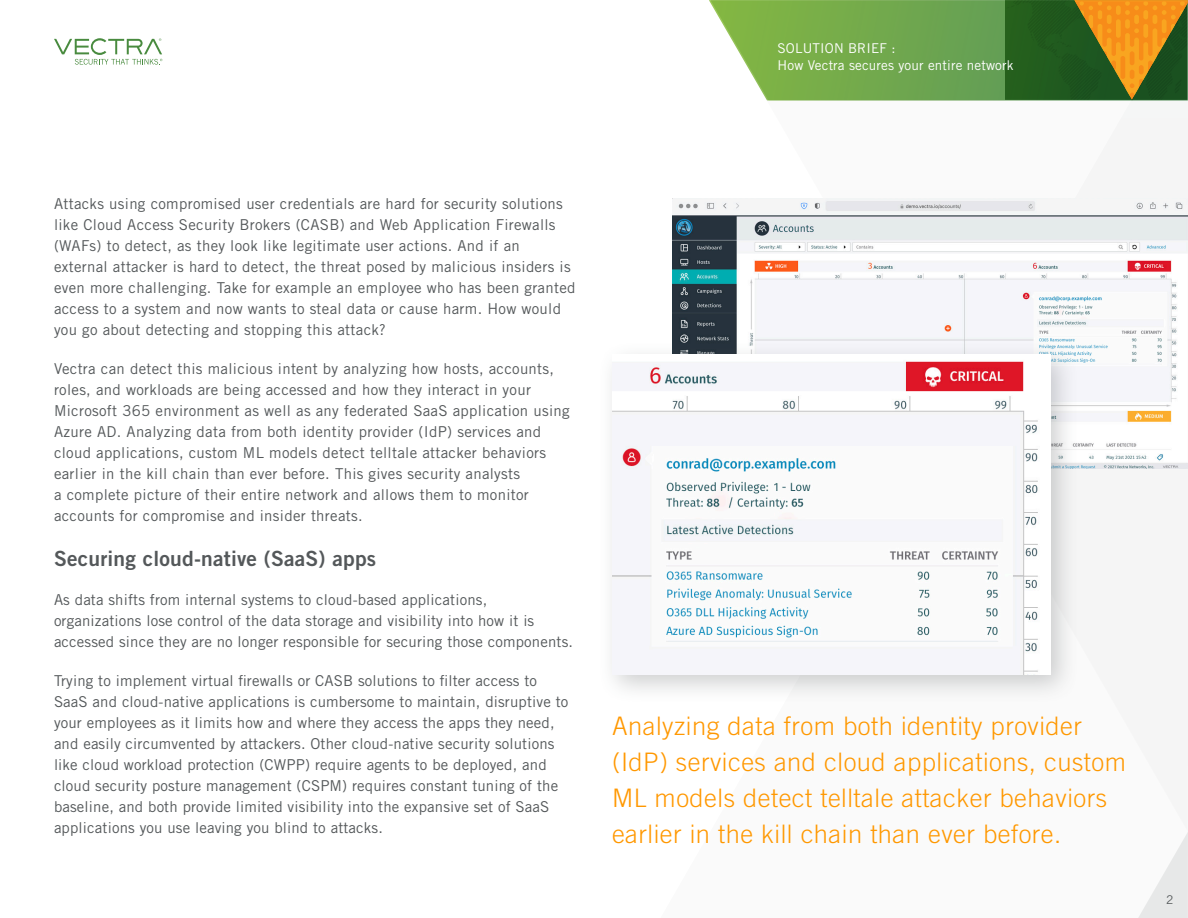
<style>
.page{position:relative;width:1188px;height:918px;background:#fff}
.page>*{position:absolute;margin:0;border:0;box-sizing:border-box;transform-origin:0 0}
.quote{font:300 25.5px/36px "Trade Gothic LT Std";letter-spacing:.02em;color:#ff9800}
.subhead{font:21px "Trade Gothic LT Std Bd 2";letter-spacing:.01em;color:#54585a}
.bodycopy{font:15px/21px "Trade Gothic LT Std";letter-spacing:.02em;color:#54585a}
.t1{font:13.5px/16.5px "Trade Gothic LT Std";letter-spacing:.01em;color:#fff}
.t2{font:12px "Trade Gothic LT Std";color:#54585a}
</style>
<div class="page">
<svg style="left:711px;top:0;width:295px;height:100px;background:#7fb15c"></svg>
<svg style="left:1006px;top:0;width:182px;height:101px;background:#636b1e"></svg>
<svg style="left:1138px;top:832px;width:50px;height:86px"></svg>
<svg style="left:54px;top:38px;width:108px;height:27px"></svg>
<img style="left:672px;top:198px;width:516px;height:271px">
<div style="left:598px;top:340px;width:481px;height:364px;background:#54585a;opacity:.29"></div>
<img style="left:612px;top:355px;width:438px;height:320px">
<p class="t1" style="left:778px;top:40px;width:237px">SOLUTION BRIEF :<br>How Vectra secures your entire network</p>
<p class="bodycopy" style="left:54px;top:193px;width:523px">Attacks using compromised user credentials are hard for security solutions like Cloud Access Security Brokers (CASB) and Web Application Firewalls (WAFs) to detect, as they look like legitimate user actions. And if an external attacker is hard to detect, the threat posed by malicious insiders is even more challenging. Take for example an employee who has been granted access to a system and now wants to steal data or cause harm. How would you go about detecting and stopping this attack?</p>
<p class="bodycopy" style="left:54px;top:358px;width:517px">Vectra can detect this malicious intent by analyzing how hosts, accounts, roles, and workloads are being accessed and how they interact in your Microsoft 365 environment as well as any federated SaaS application using Azure AD. Analyzing data from both identity provider (IdP) services and cloud applications, custom ML models detect telltale attacker behaviors earlier in the kill chain than ever before. This gives security analysts<br>a complete picture of their entire network and allows them to monitor accounts for compromise and insider threats.</p>
<p class="subhead" style="left:54px;top:545px;width:324px">Securing cloud-native (SaaS) apps</p>
<p class="bodycopy" style="left:54px;top:589px;width:521px">As data shifts from internal systems to cloud-based applications, organizations lose control of the data storage and visibility into how it is accessed since they are no longer responsible for securing those components.</p>
<p class="bodycopy" style="left:54px;top:670px;width:516px">Trying to implement virtual firewalls or CASB solutions to filter access to SaaS and cloud-native applications is cumbersome to maintain, disruptive to your employees as it limits how and where they access the apps they need, and easily circumvented by attackers. Other cloud-native security solutions like cloud workload protection (CWPP) require agents to be deployed, and cloud security posture management (CSPM) requires constant tuning of the baseline, and both provide limited visibility into the expansive set of SaaS applications you use leaving you blind to attacks.</p>
<p class="quote" style="left:612px;top:707px;width:516px">Analyzing data from both identity provider (IdP) services and cloud applications, custom ML models detect telltale attacker behaviors earlier in the kill chain than ever before.</p>
<p class="t2" style="left:1166px;top:893px;width:9px">2</p>
</div>
